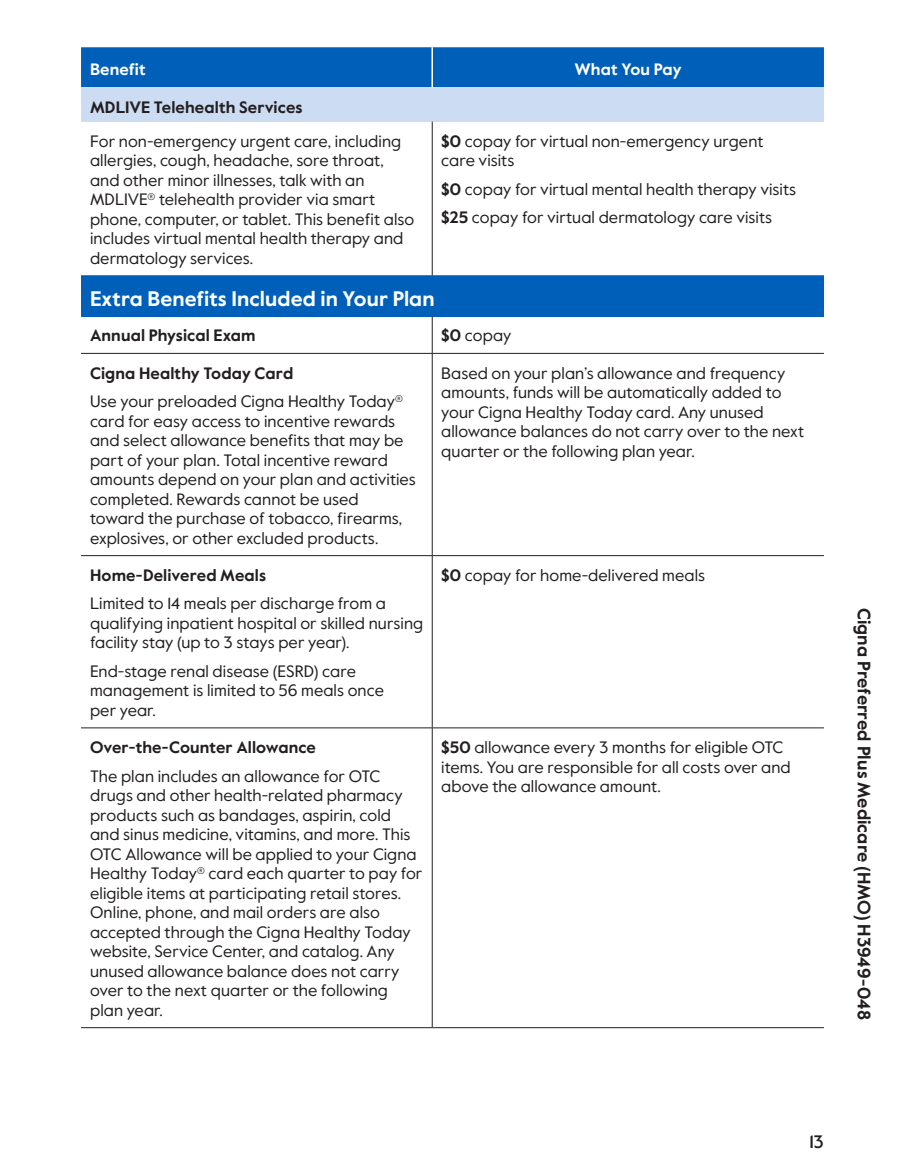
<style>
.page{position:relative;width:905px;height:1175px;background:#fff}
.page>*{position:absolute;margin:0;border:0;box-sizing:border-box;transform-origin:0 0}
.table_AB_h1{font:700 21px "Value Sans Pro";letter-spacing:.005em;color:#fff}
.margin_plan_name{font:700 18px "Value Sans Pro";color:#231f20}
.t1{font:500 18px "Value Sans Pro";color:#231f20}
.table_para{font:16.5px/19.5px "Value Sans Pro";letter-spacing:.005em;color:#231f20}
.table_para_AB{font:16.5px/19.5px "Value Sans Pro";letter-spacing:.005em;color:#231f20}
.table_para-2{font:700 16.5px "Value Sans Pro";letter-spacing:.005em;color:#231f20}
.table_row_h1{font:700 16.5px "Value Sans Pro";letter-spacing:.005em;color:#231f20}
.table_col_h1_align_center{font:700 16.5px "Value Sans Pro";color:#fff}
.table_col_h1_align_right{font:700 16.5px "Value Sans Pro";letter-spacing:.01em;color:#fff}
.s1{font-weight:700}
</style>
<div class="page">
<div style="left:81px;top:47px;width:743px;height:40px;background:#005fb9"></div>
<div style="left:81px;top:87px;width:743px;height:35px;background:#ccdcf2"></div>
<hr style="left:432px;top:122px;width:1px;height:154px;background:#231f20">
<hr style="left:431px;top:47px;width:2px;height:40px;background:#fff">
<div style="left:81px;top:276px;width:743px;height:40px;background:#005fb9"></div>
<hr style="left:81px;top:555px;width:351px;height:1px;background:#231f20">
<hr style="left:432px;top:353px;width:392px;height:1px;background:#231f20">
<hr style="left:81px;top:353px;width:351px;height:1px;background:#231f20">
<hr style="left:81px;top:727px;width:351px;height:1px;background:#231f20">
<hr style="left:81px;top:1027px;width:351px;height:1px;background:#231f20">
<hr style="left:432px;top:316px;width:1px;height:37px;background:#231f20">
<hr style="left:432px;top:353px;width:1px;height:202px;background:#231f20">
<hr style="left:432px;top:555px;width:392px;height:1px;background:#231f20">
<hr style="left:432px;top:556px;width:1px;height:171px;background:#231f20">
<hr style="left:432px;top:727px;width:392px;height:1px;background:#231f20">
<hr style="left:432px;top:728px;width:1px;height:299px;background:#231f20">
<hr style="left:432px;top:1027px;width:392px;height:1px;background:#231f20">
<p class="table_col_h1_align_right" style="left:90px;top:60px;width:57px">Benefit</p>
<p class="table_col_h1_align_center" style="left:574px;top:60px;width:109px">What You Pay</p>
<p class="table_row_h1" style="left:90px;top:97px;width:214px">MDLIVE Telehealth Services</p>
<p class="table_para" style="left:90px;top:132px;width:326px">For non-emergency urgent care, including allergies, cough, headache, sore throat, and other minor illnesses, talk with an MDLIVE<sup>®</sup> telehealth provider via smart phone, computer, or tablet. This benefit also includes virtual mental health therapy and dermatology services.</p>
<p class="table_para" style="left:441px;top:132px;width:324px"><span class="s1">$0</span> copay for virtual non-emergency urgent care visits</p>
<p class="table_para" style="left:441px;top:180px;width:356px"><span class="s1">$0</span> copay for virtual mental health therapy visits</p>
<p class="table_para" style="left:441px;top:208px;width:332px"><span class="s1">$25</span> copay for virtual dermatology care visits</p>
<p class="table_AB_h1" style="left:90px;top:286px;width:346px">Extra Benefits Included in Your Plan</p>
<p class="table_para-2" style="left:90px;top:326px;width:167px">Annual Physical Exam</p>
<p class="table_para_AB" style="left:441px;top:326px;width:72px"><span class="s1">$0</span> copay</p>
<p class="table_para-2" style="left:90px;top:363px;width:205px">Cigna Healthy Today Card</p>
<p class="table_para" style="left:90px;top:392px;width:327px">Use your preloaded Cigna Healthy Today<sup>® </sup>card for easy access to incentive rewards and select allowance benefits that may be part of your plan. Total incentive reward amounts depend on your plan and activities completed. Rewards cannot be used toward the purchase of tobacco, firearms, explosives, or other excluded products.</p>
<p class="table_para_AB" style="left:441px;top:363px;width:364px">Based on your plan’s allowance and frequency amounts, funds will be automatically added to your Cigna Healthy Today card. Any unused allowance balances do not carry over to the next quarter or the following plan year.</p>
<p class="table_para-2" style="left:90px;top:565px;width:178px">Home-Delivered Meals</p>
<p class="table_para" style="left:90px;top:594px;width:334px">Limited to 14 meals per discharge from a qualifying inpatient hospital or skilled nursing facility stay (up to 3 stays per year).</p>
<p class="table_para" style="left:90px;top:661px;width:295px">End-stage renal disease (ESRD) care management is limited to 56 meals once per year.</p>
<p class="table_para-2" style="left:90px;top:737px;width:227px">Over-the-Counter Allowance</p>
<p class="table_para" style="left:90px;top:766px;width:334px">The plan includes an allowance for OTC drugs and other health-related pharmacy products such as bandages, aspirin, cold and sinus medicine, vitamins, and more. This OTC Allowance will be applied to your Cigna Healthy Today<sup>®</sup> card each quarter to pay for eligible items at participating retail stores.<br>Online, phone, and mail orders are also accepted through the Cigna Healthy Today website, Service Center, and catalog. Any unused allowance balance does not carry over to the next quarter or the following plan year.</p>
<p class="table_para_AB" style="left:441px;top:565px;width:265px"><span class="s1">$0</span> copay for home-delivered meals</p>
<p class="table_para_AB" style="left:441px;top:738px;width:351px"><span class="s1">$50</span> allowance every 3 months for eligible OTC items. You are responsible for all costs over and above the allowance amount.</p>
<p class="margin_plan_name" style="left:874px;top:608px;width:413px;rotate:90deg">Cigna Preferred Plus Medicare (HMO) H3949-048</p>
<p class="t1" style="left:809px;top:1130px;width:16px">13</p>
</div>
